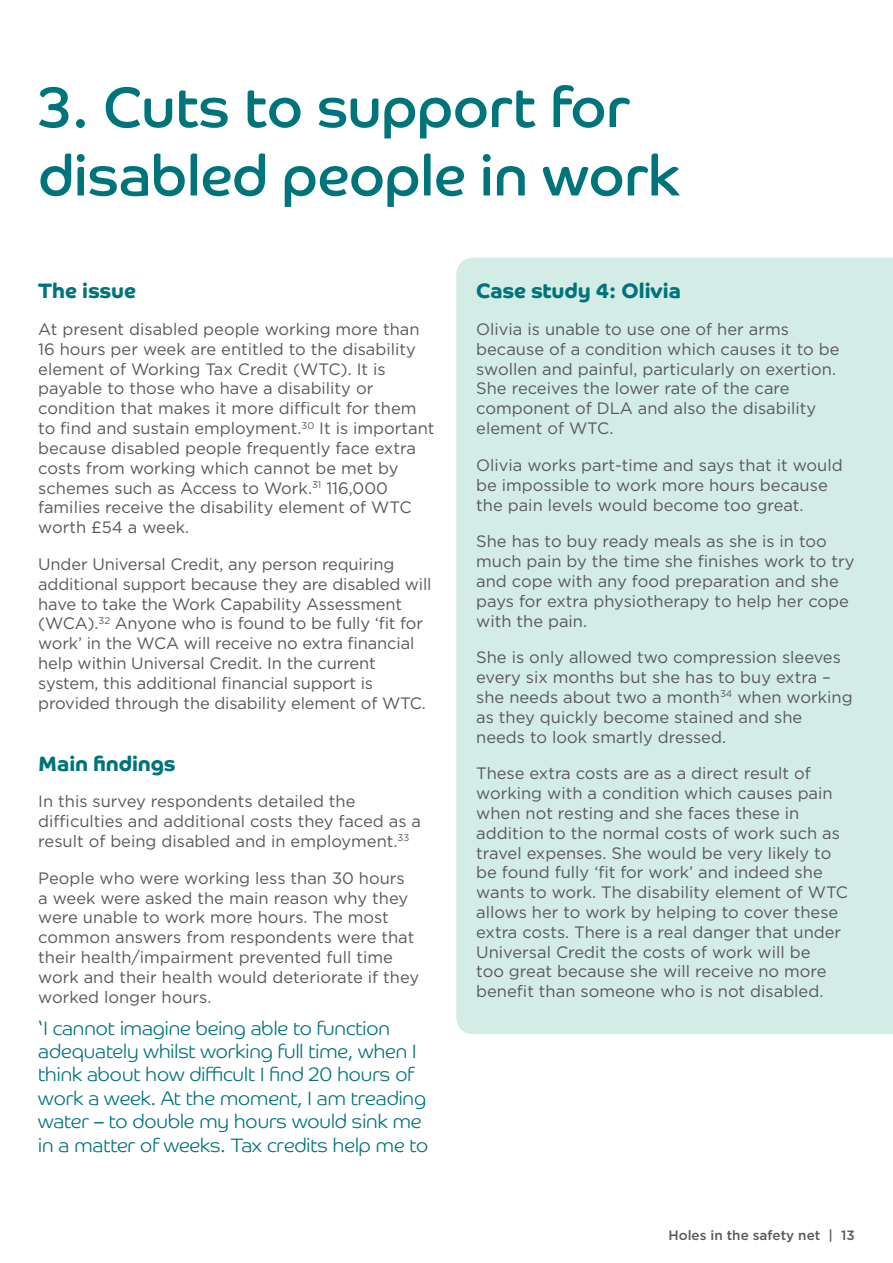
<style>
.page{position:relative;width:893px;height:1263px;background:#fff}
.page>*{position:absolute;margin:0;border:0;box-sizing:border-box;transform-origin:0 0}
.t1{font:57px/68.4px "Co Headline";color:#00747b}
.t2{font:21px "Co Headline Bd";color:#00747b}
.t3{font:19.5px/23.4px "Co Headline Lt";color:#00747b}
.t4{font:16.5px/19.8px "Gotham";color:#58595b}
.t5{font:500 13.5px "Gotham";color:#58595b}
</style>
<div class="page">
<div style="left:456px;top:258px;width:437px;height:776px;background:#d3ece5"></div>
<h1 class="t1" style="left:38px;top:73px;width:643px">3. Cuts to support for disabled people in work</h1>
<p class="t2" style="left:38px;top:278px;width:99px">The issue</p>
<p class="t4" style="left:38px;top:319px;width:398px">At present disabled people working more than 16 hours per week are entitled to the disability element of Working Tax Credit (WTC). It is payable to those who have a disability or condition that makes it more difficult for them to find and sustain employment.<sup>30</sup> It is important because disabled people frequently face extra costs from working which cannot be met by schemes such as Access to Work.<sup>31</sup> 116,000 families receive the disability element of WTC worth £54 a week.</p>
<p class="t4" style="left:38px;top:554px;width:395px">Under Universal Credit, any person requiring additional support because they are disabled will have to take the Work Capability Assessment (WCA).<sup>32</sup> Anyone who is found to be fully ‘fit for work’ in the WCA will receive no extra financial help within Universal Credit. In the current system, this additional financial support is provided through the disability element of WTC.</p>
<p class="t2" style="left:38px;top:750px;width:139px">Main findings</p>
<p class="t4" style="left:38px;top:791px;width:384px">In this survey respondents detailed the difficulties and additional costs they faced as a result of being disabled and in employment.<sup>33</sup></p>
<p class="t4" style="left:38px;top:868px;width:382px">People who were working less than 30 hours<br>a week were asked the main reason why they were unable to work more hours. The most common answers from respondents were that their health/impairment prevented full time work and their health would deteriorate if they worked longer hours.</p>
<p class="t3" style="left:38px;top:1016px;width:391px">‘I cannot imagine being able to function adequately whilst working full time, when I think about how difficult I find 20 hours of work a week. At the moment, I am treading water – to double my hours would sink me in a matter of weeks. Tax credits help me to</p>
<p class="t2" style="left:476px;top:278px;width:206px">Case study 4: Olivia</p>
<p class="t4" style="left:476px;top:319px;width:365px">Olivia is unable to use one of her arms because of a condition which causes it to be swollen and painful, particularly on exertion.<br>She receives the lower rate of the care component of DLA and also the disability element of WTC.</p>
<p class="t4" style="left:476px;top:455px;width:368px">Olivia works part-time and says that it would be impossible to work more hours because the pain levels would become too great.</p>
<p class="t4" style="left:476px;top:531px;width:380px">She has to buy ready meals as she is in too much pain by the time she finishes work to try and cope with any food preparation and she pays for extra physiotherapy to help her cope with the pain.</p>
<p class="t4" style="left:476px;top:647px;width:378px">She is only allowed two compression sleeves every six months but she has to buy extra – she needs about two a month<sup>34</sup> when working as they quickly become stained and she needs to look smartly dressed.</p>
<p class="t4" style="left:476px;top:763px;width:373px">These extra costs are as a direct result of working with a condition which causes pain when not resting and she faces these in addition to the normal costs of work such as travel expenses. She would be very likely to be found fully ‘fit for work’ and indeed she wants to work. The disability element of WTC allows her to work by helping to cover these extra costs. There is a real danger that under Universal Credit the costs of work will be<br>too great because she will receive no more benefit than someone who is not disabled.</p>
<p class="t5" style="left:668px;top:1228px;width:188px">Holes in the safety net | 13</p>
</div>
